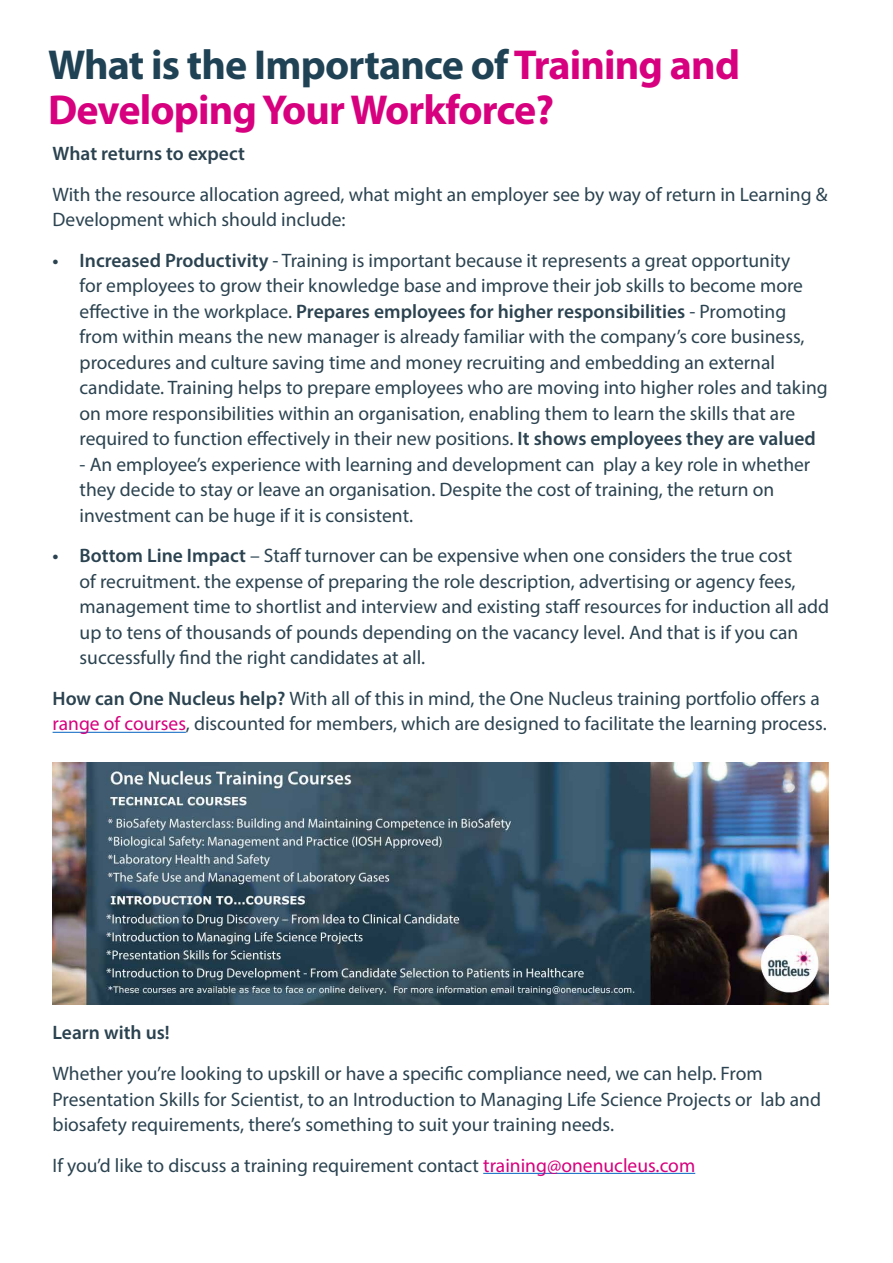
<style>
.page{position:relative;width:893px;height:1263px;background:#fff}
.page>*{position:absolute;margin:0;border:0;box-sizing:border-box;transform-origin:0 0}
.t1{font:700 42px/45px "Myriad Pro";letter-spacing:-.02em;color:#d7007e}
.t2{font:19.5px/25.5px "Myriad Pro";color:#2b4350}
.t3{font:600 19.5px "Myriad Pro";color:#2b4350}
.s1{color:#204255}
.s2{font-weight:600}
.s3{color:#d7007e}
</style>
<div class="page">
<hr style="left:53px;top:732px;width:133px;height:1px;background:#0563c1">
<hr style="left:483px;top:1173px;width:212px;height:1px;background:#0563c1">
<img style="left:53px;top:762px;width:775px;height:242px">
<h1 class="t1" style="left:48px;top:41px;width:693px"><span class="s1">What is the Importance of</span> Training and<br>Developing Your Workforce?</h1>
<p class="t3" style="left:53px;top:141px;width:194px">What returns to expect</p>
<p class="t2" style="left:53px;top:181px;width:776px">With the resource allocation agreed, what might an employer see by way of return in Learning &amp;<br>Development which should include:</p>
<p class="t2" style="left:80px;top:247px;width:750px;text-indent:-27px"><span class="s2">• Increased Productivity</span> - Training is important because it represents a great opportunity<br>for employees to grow their knowledge base and improve their job skills to become more effective in the workplace. <span class="s2">Prepares employees for higher responsibilities</span> - Promoting from within means the new manager is already familiar with the company’s core business, procedures and culture saving time and money recruiting and embedding an external candidate. Training helps to prepare employees who are moving into higher roles and taking on more responsibilities within an organisation, enabling them to learn the skills that are required to function effectively in their new positions. <span class="s2">It shows employees they are valued</span></p>
<p class="t2" style="left:80px;top:451px;width:732px">- An employee’s experience with learning and development can play a key role in whether they decide to stay or leave an organisation. Despite the cost of training, the return on investment can be huge if it is consistent.</p>
<p class="t2" style="left:80px;top:543px;width:751px;text-indent:-27px"><span class="s2">• Bottom Line Impact</span> – Staff turnover can be expensive when one considers the true cost<br>of recruitment. the expense of preparing the role description, advertising or agency fees, management time to shortlist and interview and existing staff resources for induction all add up to tens of thousands of pounds depending on the vacancy level. And that is if you can successfully find the right candidates at all.</p>
<p class="t2" style="left:53px;top:685px;width:776px"><span class="s2">How can One Nucleus help?</span> With all of this in mind, the One Nucleus training portfolio offers a <span class="s3">range of courses</span>, discounted for members, which are designed to facilitate the learning process.</p>
<p class="t3" style="left:53px;top:1020px;width:119px">Learn with us!</p>
<p class="t2" style="left:53px;top:1060px;width:770px">Whether you’re looking to upskill or have a specific compliance need, we can help. From<br>Presentation Skills for Scientist, to an Introduction to Managing Life Science Projects or lab and biosafety requirements, there’s something to suit your training needs.</p>
<p class="t2" style="left:53px;top:1152px;width:644px">If you’d like to discuss a training requirement contact <span class="s3">training@onenucleus.com</span></p>
</div>
